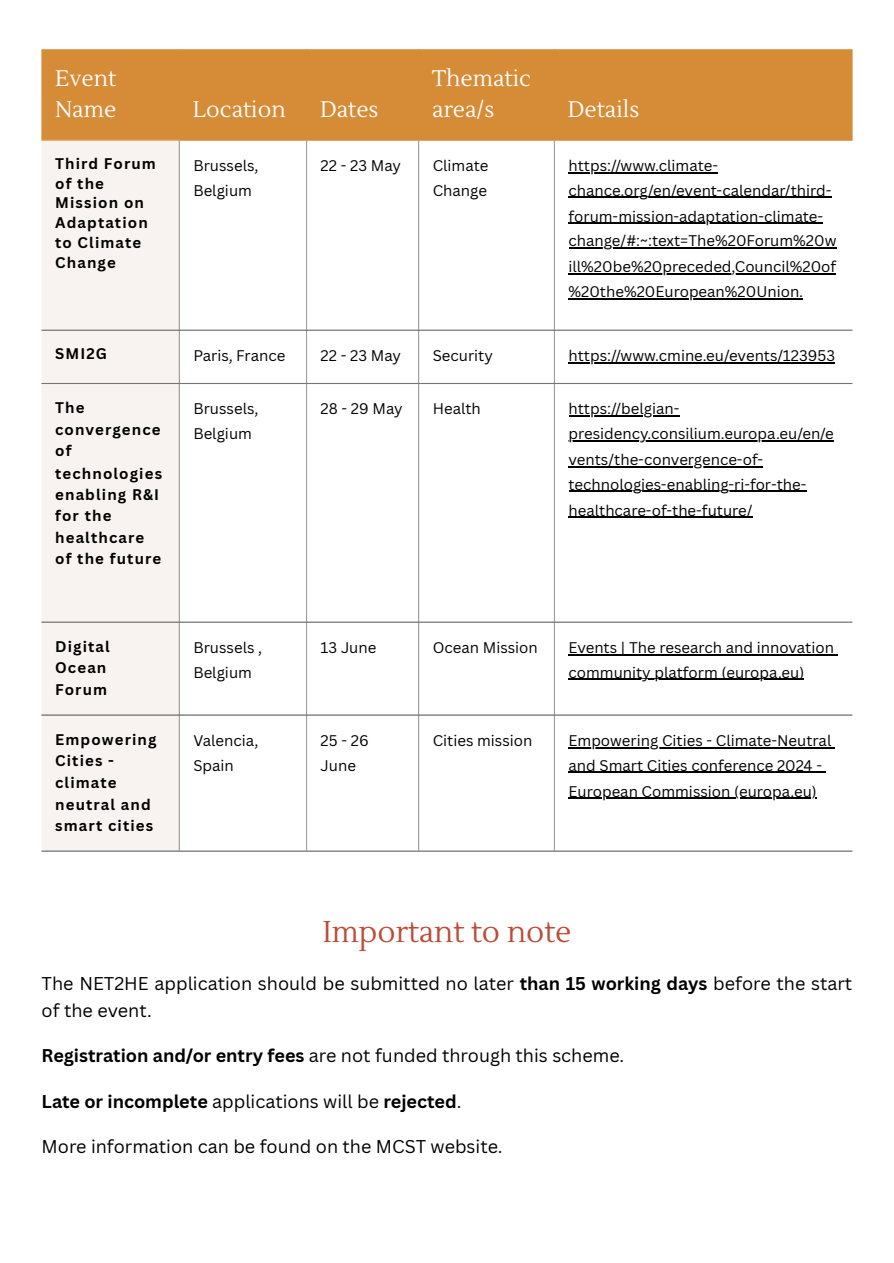
<style>
.page{position:relative;width:894px;height:1263px;background:#fff}
.page>*{position:absolute;margin:0;border:0;box-sizing:border-box;transform-origin:0 0}
.t1{font:30px "Lustria";color:#bb4c38}
.t2{font:22.5px/31.5px "Lustria";color:#fff}
.t3{font:18px/27px "Canva Sans";color:#000}
.t4{font:700 18px "Canva Sans";color:#000}
.t5{font:15px/24.8px "Canva Sans";color:#000}
.t6{font:700 15px/21.6px "Canva Sans";letter-spacing:.075em;color:#000}
.s1{font-weight:700}
.s2{font-weight:400}
</style>
<div class="page">
<div style="left:42px;top:50px;width:810px;height:90px;background:#d68c37"></div>
<div style="left:42px;top:141px;width:137px;height:709px;background:#f8f3f0"></div>
<hr style="left:568px;top:172px;width:149px;height:1px;background:#000">
<hr style="left:568px;top:197px;width:263px;height:1px;background:#000">
<hr style="left:568px;top:223px;width:255px;height:1px;background:#000">
<hr style="left:568px;top:248px;width:268px;height:1px;background:#000">
<hr style="left:568px;top:273px;width:268px;height:2px;background:#000">
<hr style="left:568px;top:298px;width:235px;height:1px;background:#000">
<hr style="left:568px;top:362px;width:266px;height:1px;background:#000">
<hr style="left:568px;top:416px;width:111px;height:1px;background:#000">
<hr style="left:568px;top:440px;width:265px;height:1px;background:#000">
<hr style="left:568px;top:466px;width:195px;height:1px;background:#000">
<hr style="left:568px;top:491px;width:238px;height:1px;background:#000">
<hr style="left:568px;top:517px;width:184px;height:1px;background:#000">
<hr style="left:568px;top:654px;width:265px;height:1px;background:#000">
<hr style="left:568px;top:679px;width:236px;height:1px;background:#000">
<hr style="left:568px;top:747px;width:263px;height:1px;background:#000">
<hr style="left:568px;top:772px;width:253px;height:1px;background:#000">
<hr style="left:568px;top:798px;width:248px;height:1px;background:#000">
<hr style="left:179px;top:141px;width:1px;height:709px;background:#9f9f9f">
<hr style="left:306px;top:141px;width:1px;height:709px;background:#9f9f9f">
<hr style="left:418px;top:141px;width:1px;height:709px;background:#9f9f9f">
<hr style="left:553px;top:141px;width:2px;height:709px;background:#9f9f9f">
<hr style="left:42px;top:140px;width:810px;height:1px;background:#d68c37">
<hr style="left:42px;top:330px;width:810px;height:1px;background:#767676">
<hr style="left:42px;top:383px;width:810px;height:1px;background:#767676">
<hr style="left:42px;top:621px;width:810px;height:2px;background:#767676">
<hr style="left:42px;top:714px;width:810px;height:2px;background:#767676">
<hr style="left:42px;top:850px;width:810px;height:2px;background:#767676">
<p class="t2" style="left:55px;top:63px;width:63px">Event<br>Name</p>
<p class="t2" style="left:193px;top:94px;width:94px">Location</p>
<p class="t2" style="left:320px;top:94px;width:60px">Dates</p>
<p class="t2" style="left:432px;top:63px;width:100px">Thematic area/s</p>
<p class="t2" style="left:567px;top:94px;width:73px">Details</p>
<p class="t6" style="left:55px;top:153px;width:102px;line-height:19.8px">Third Forum of the<br>Mission on<br>Adaptation to Climate<br>Change</p>
<p class="t5" style="left:193px;top:153px;width:66px">Brussels,<br>Belgium</p>
<p class="t5" style="left:320px;top:153px;width:82px">22 - 23 May</p>
<p class="t5" style="left:432px;top:153px;width:57px">Climate<br>Change</p>
<p class="t5" style="left:568px;top:153px;width:269px;line-height:25.2px">https://www.climate&shy;chance.org/en/event-calendar/third&shy;forum-mission-adaptation-climate&shy;change/#:~:text=The%20Forum%20w ill%20be%20preceded,Council%20of %20the%20European%20Union.</p>
<p class="t6" style="left:55px;top:342px;width:53px">SMI2G</p>
<p class="t5" style="left:193px;top:343px;width:93px">Paris, France</p>
<p class="t5" style="left:320px;top:343px;width:82px">22 - 23 May</p>
<p class="t5" style="left:432px;top:343px;width:62px">Security</p>
<p class="t5" style="left:568px;top:343px;width:268px">https://www.cmine.eu/events/123953</p>
<p class="t6" style="left:55px;top:397px;width:108px">The convergence of technologies enabling R&amp;I for the healthcare of the future</p>
<p class="t5" style="left:193px;top:396px;width:66px">Brussels,<br>Belgium</p>
<p class="t5" style="left:320px;top:396px;width:84px">28 - 29 May</p>
<p class="t5" style="left:432px;top:396px;width:50px">Health</p>
<p class="t5" style="left:568px;top:396px;width:267px;line-height:25.3px">https://belgian&shy;presidency.consilium.europa.eu/en/e vents/the-convergence-of&shy;technologies-enabling-ri-for-the&shy;healthcare-of-the-future/</p>
<p class="t6" style="left:55px;top:635px;width:56px">Digital<br>Ocean<br>Forum</p>
<p class="t5" style="left:193px;top:635px;width:70px">Brussels ,<br>Belgium</p>
<p class="t5" style="left:320px;top:635px;width:57px">13 June</p>
<p class="t5" style="left:432px;top:635px;width:107px">Ocean Mission</p>
<p class="t5" style="left:568px;top:635px;width:267px">Events | The research and innovation community platform (europa.eu)</p>
<p class="t6" style="left:55px;top:728px;width:103px">Empowering<br>Cities - climate neutral and smart cities</p>
<p class="t5" style="left:193px;top:728px;width:67px">Valencia,<br>Spain</p>
<p class="t5" style="left:320px;top:728px;width:49px">25 - 26<br>June</p>
<p class="t5" style="left:432px;top:728px;width:101px">Cities mission</p>
<p class="t5" style="left:568px;top:727px;width:264px;line-height:25.3px">Empowering Cities - Climate-Neutral and Smart Cities conference 2024 -<br>European Commission (europa.eu)</p>
<h1 class="t1" style="left:322px;top:913px;width:250px">Important to note</h1>
<p class="t3" style="left:42px;top:970px;width:811px">The NET2HE application should be submitted no later <span class="s1">than 15 working days</span> before the start of the event.</p>
<h2 class="t3" style="left:42px;top:1042px;width:584px"><span class="s1">Registration and/or entry fees</span> are not funded through this scheme.</h2>
<h2 class="t4" style="left:42px;top:1089px;width:421px">Late or incomplete <span class="s2">applications will be</span> rejected<span class="s2">.</span></h2>
<p class="t3" style="left:42px;top:1133px;width:462px">More information can be found on the MCST website.</p>
</div>
